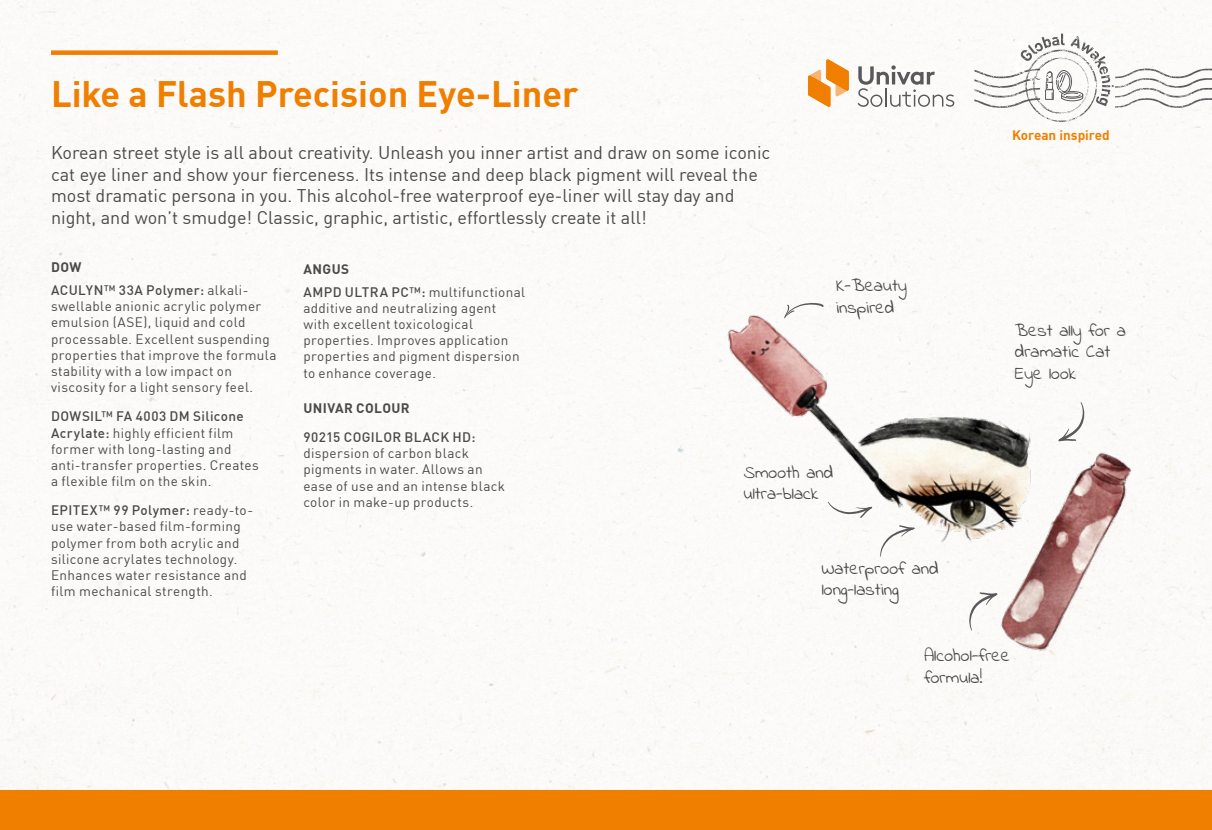
<style>
.page{position:relative;width:1212px;height:830px;background:#fff}
.page>*{position:absolute;margin:0;border:0;box-sizing:border-box;transform-origin:0 0}
.t1{font:700 36px "DIN Pro";color:#f07f00}
.t2{font:18px/21.6px "DIN Pro";color:#4a4a49}
.t3{font:18px/21.6px "Indie Flower";color:#4a4a49}
.t4{font:13.5px/16.2px "DIN Pro";letter-spacing:.025em;color:#4a4a49}
.t5{font:500 13.5px/22.5px "DIN Pro";letter-spacing:.03em;color:#4a4a49}
.t6{font:700 13.5px "DIN Pro";color:#f07f00}
.t7{font:700 13.5px "DIN Pro";letter-spacing:.03em;color:#4a4a49}
.s1{font-weight:700}
.s2{font-weight:400}
.s3{font-weight:500}
</style>
<div class="page">
<img style="left:0;top:0;width:1212px;height:789px">
<img style="left:698px;top:251px;width:500px;height:416px">
<div style="left:51px;top:50px;width:227px;height:5px;background:#f07f00"></div>
<svg style="left:1058px;top:402px;width:27px;height:39px"></svg>
<svg style="left:828px;top:501px;width:44px;height:17px"></svg>
<svg style="left:784px;top:303px;width:40px;height:15px"></svg>
<svg style="left:880px;top:524px;width:35px;height:32px"></svg>
<svg style="left:968px;top:591px;width:30px;height:39px"></svg>
<div style="left:0;top:789px;width:1212px;height:40px;background:#f07f00"></div>
<svg style="left:857px;top:65px;width:97px;height:42px"></svg>
<svg style="left:808px;top:59px;width:41px;height:48px"></svg>
<svg style="left:974px;top:27px;width:238px;height:95px"></svg>
<h1 class="t1" style="left:51px;top:66px;width:529px">Like a Flash Precision Eye-Liner</h1>
<p class="t2" style="left:51px;top:140px;width:721px">Korean street style is all about creativity. Unleash you inner artist and draw on some iconic cat eye liner and show your fierceness. Its intense and deep black pigment will reveal the most dramatic persona in you. This alcohol-free waterproof eye-liner will stay day and night, and won’t smudge! Classic, graphic, artistic, effortlessly create it all!</p>
<p class="t5" style="left:51px;top:255px;width:199px"><span class="s1">DOW<br></span>ACULYN™ 33A Polymer: <span class="s2">alkali-</span></p>
<p class="t4" style="left:51px;top:297px;width:227px">swellable anionic acrylic polymer emulsion (ASE), liquid and cold processable. Excellent suspending properties that improve the formula stability with a low impact on viscosity for a light sensory feel.</p>
<p class="t4" style="left:51px;top:407px;width:209px"><span class="s3">DOWSIL™ FA 4003 DM Silicone<br>Acrylate:</span> highly efficient film former with long-lasting and anti-transfer properties. Creates a flexible film on the skin.</p>
<p class="t4" style="left:51px;top:501px;width:204px"><span class="s3">EPITEX™ 99 Polymer:</span> ready-to&shy;use water-based film-forming polymer from both acrylic and silicone acrylates technology.<br>Enhances water resistance and film mechanical strength.</p>
<p class="t4" style="left:303px;top:257px;width:223px;line-height:22.5px"><span class="s1">ANGUS<br></span><span class="s3">AMPD ULTRA PC™:</span> multifunctional</p>
<p class="t4" style="left:303px;top:299px;width:218px">additive and neutralizing agent with excellent toxicological properties. Improves application properties and pigment dispersion to enhance coverage.</p>
<p class="t7" style="left:303px;top:397px;width:108px">UNIVAR COLOUR</p>
<p class="t5" style="left:303px;top:425px;width:174px">90215 COGILOR BLACK HD:</p>
<p class="t4" style="left:303px;top:444px;width:203px">dispersion of carbon black pigments in water. Allows an ease of use and an intense black color in make-up products.</p>
<h2 class="t3" style="left:836px;top:275px;width:72px">K-Beauty inspired</h2>
<h2 class="t3" style="left:744px;top:462px;width:91px">Smooth and ultra-black</h2>
<h2 class="t3" style="left:822px;top:558px;width:118px">Waterproof and long-lasting</h2>
<p class="t6" style="left:1012px;top:125px;width:99px">Korean inspired</p>
<h2 class="t3" style="left:1015px;top:320px;width:113px">Best ally for a dramatic Cat<br>Eye look</h2>
<h2 class="t3" style="left:924px;top:645px;width:88px">Alcohol-free formula!</h2>
</div>
